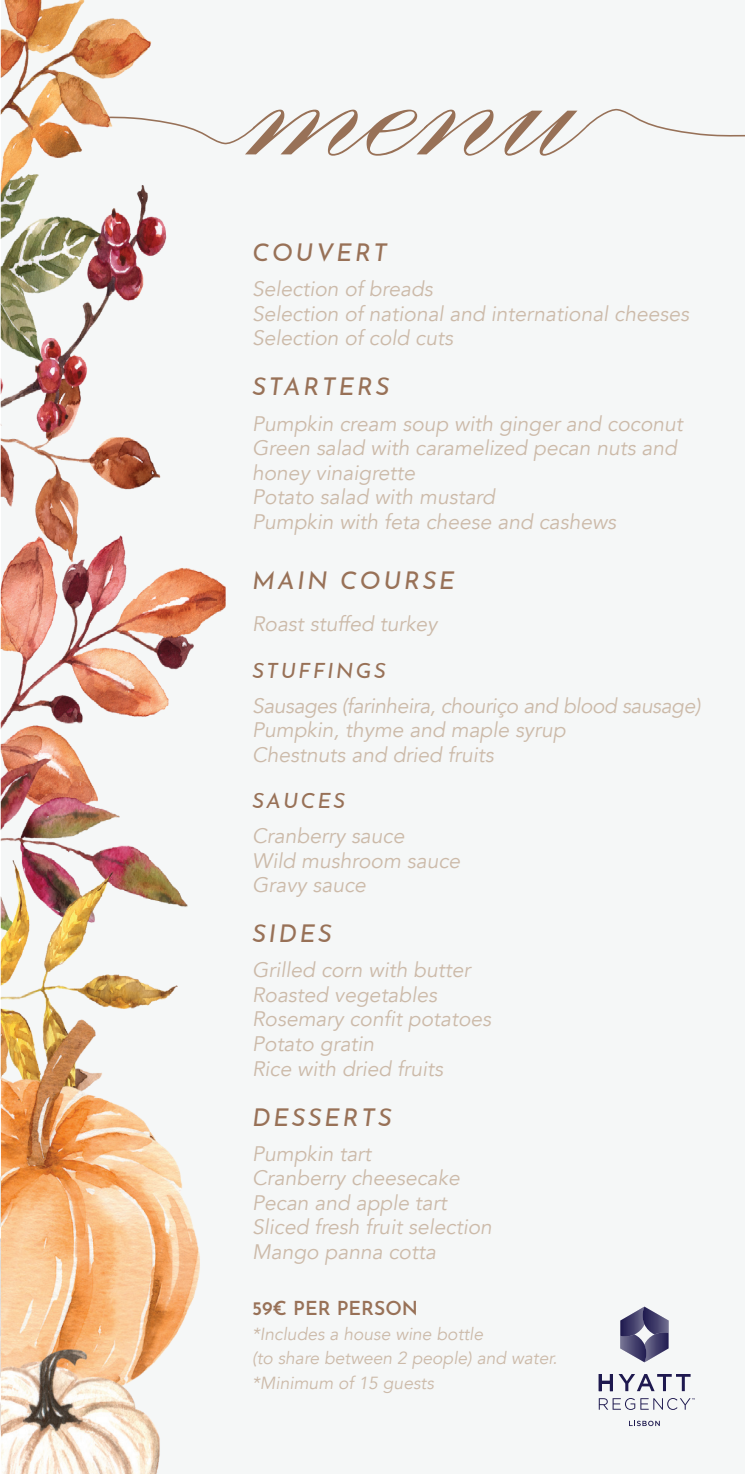
<style>
.page{position:relative;width:745px;height:1474px;background:#fff}
.page>*{position:absolute;margin:0;border:0;box-sizing:border-box;transform-origin:0 0}
.t1{font:260.4px "Palace Script";color:#987157}
.t2{font:italic 24.5px "Josefin Sans";letter-spacing:.1em;color:#987157}
.t3{font:italic 21px/24.5px "Avenir";color:#ccbaa9}
.t4{font:italic 21px "Josefin Sans";letter-spacing:.1em;color:#987157}
.t5{font:600 19.25px "Josefin Sans";color:#987157}
.t6{font:italic 17.5px/24.5px "Avenir";color:#ccbaa9}
</style>
<div class="page">
<div style="left:2px;top:0;width:742px;height:1473px;background:#f5f7f7"></div>
<svg style="left:586px;top:108px;width:158px;height:29px"></svg>
<svg style="left:620px;top:1306px;width:48px;height:56px"></svg>
<svg style="left:629px;top:1420px;width:30px;height:5px"></svg>
<svg style="left:598px;top:1374px;width:92px;height:17px"></svg>
<svg style="left:598px;top:1398px;width:96px;height:11px"></svg>
<svg style="left:240px;top:126px;width:15px;height:13px"></svg>
<img style="left:0;top:0;width:240px;height:980px">
<img style="left:0;top:980px;width:200px;height:493px">
<h1 class="t1" style="left:254px;top:-78px;width:333px">menu</h1>
<p class="t2" style="left:252px;top:232px;width:137px">COUVERT</p>
<p class="t3" style="left:252px;top:277px;width:438px">Selection of breads<br>Selection of national and international cheeses<br>Selection of cold cuts</p>
<p class="t2" style="left:252px;top:366px;width:139px">STARTERS</p>
<p class="t3" style="left:252px;top:411px;width:432px">Pumpkin cream soup with ginger and coconut Green salad with caramelized pecan nuts and honey vinaigrette<br>Potato salad with mustard<br>Pumpkin with feta cheese and cashews</p>
<p class="t2" style="left:252px;top:560px;width:204px">MAIN COURSE</p>
<p class="t3" style="left:252px;top:612px;width:187px">Roast stuffed turkey</p>
<p class="t4" style="left:252px;top:652px;width:135px">STUFFINGS</p>
<p class="t3" style="left:252px;top:693px;width:449px">Sausages (farinheira, chouriço and blood sausage)<br>Pumpkin, thyme and maple syrup<br>Chestnuts and dried fruits</p>
<p class="t4" style="left:252px;top:783px;width:94px">SAUCES</p>
<p class="t3" style="left:252px;top:824px;width:209px">Cranberry sauce<br>Wild mushroom sauce<br>Gravy sauce</p>
<p class="t2" style="left:252px;top:913px;width:81px">SIDES</p>
<p class="t3" style="left:252px;top:958px;width:240px">Grilled corn with butter<br>Roasted vegetables<br>Rosemary confit potatoes<br>Potato gratin<br>Rice with dried fruits</p>
<p class="t2" style="left:252px;top:1096px;width:141px">DESSERTS</p>
<p class="t3" style="left:252px;top:1141px;width:241px">Pumpkin tart<br>Cranberry cheesecake<br>Pecan and apple tart<br>Sliced fresh fruit selection<br>Mango panna cotta</p>
<p class="t5" style="left:252px;top:1291px;width:167px">59€ PER PERSON</p>
<p class="t6" style="left:252px;top:1321px;width:307px">*Includes a house wine bottle<br>(to share between 2 people) and water. *Minimum of 15 guests</p>
</div>
